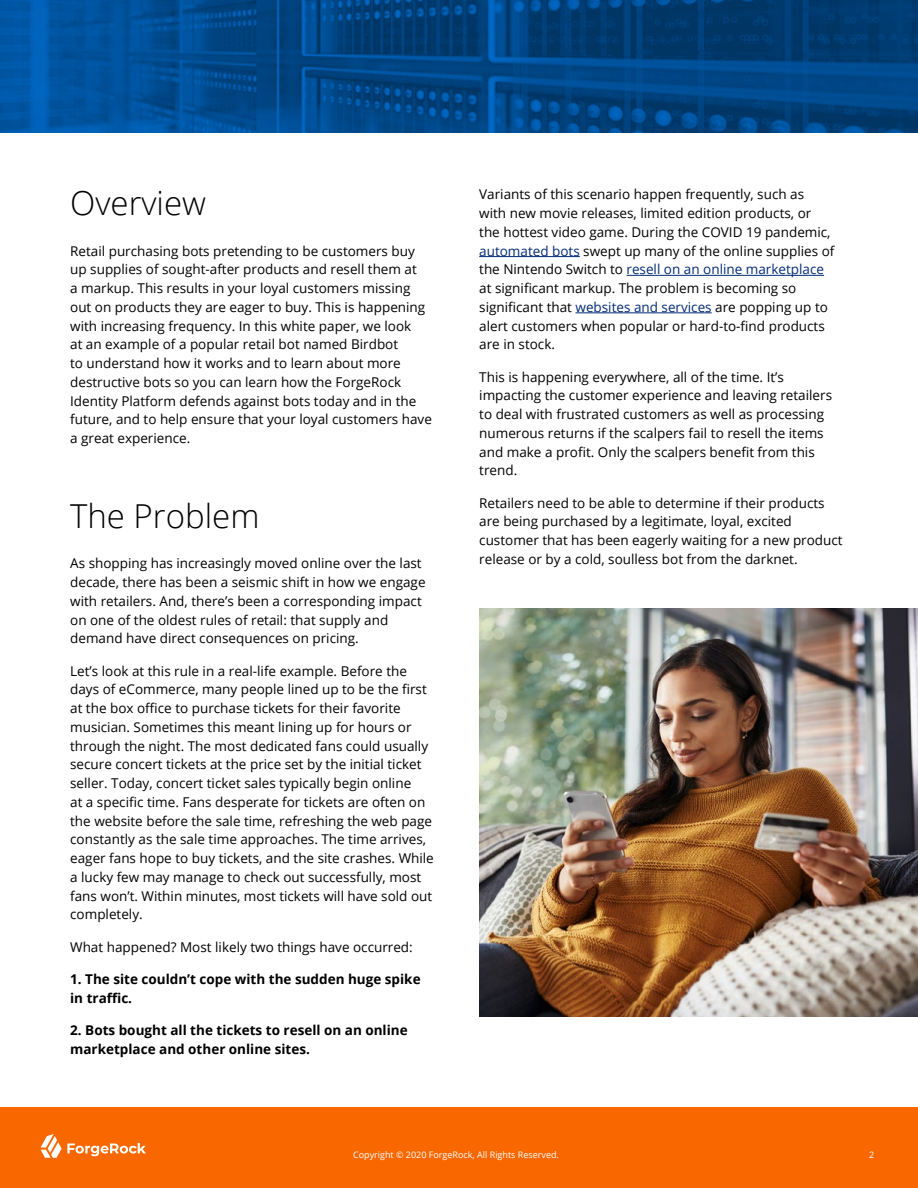
<style>
.page{position:relative;width:918px;height:1188px;background:#fff}
.page>*{position:absolute;margin:0;border:0;box-sizing:border-box;transform-origin:0 0}
.t1{font:300 33px "Open Sans";color:#000}
.t2{font:13.5px/18.8px "Open Sans";color:#000}
.t3{font:700 13.5px/18.8px "Open Sans";color:#000}
.t4{font:9px "Open Sans";color:#fff}
.s1{color:#032b75}
</style>
<div class="page">
<div style="left:0;top:1107px;width:918px;height:81px;background:#f96700"></div>
<svg style="left:41px;top:1134px;width:105px;height:24px"></svg>
<svg style="left:0;top:0;width:918px;height:133px;background:#004787"></svg>
<hr style="left:479px;top:256px;width:101px;height:1px;background:#032b75">
<hr style="left:627px;top:275px;width:197px;height:1px;background:#032b75">
<hr style="left:576px;top:313px;width:136px;height:1px;background:#032b75">
<img style="left:479px;top:608px;width:439px;height:408px">
<h1 class="t1" style="left:70px;top:181px;width:137px">Overview</h1>
<p class="t2" style="left:70px;top:241px;width:363px">Retail purchasing bots pretending to be customers buy up supplies of sought-after products and resell them at<br>a markup. This results in your loyal customers missing out on products they are eager to buy. This is happening with increasing frequency. In this white paper, we look<br>at an example of a popular retail bot named Birdbot<br>to understand how it works and to learn about more destructive bots so you can learn how the ForgeRock Identity Platform defends against bots today and in the future, and to help ensure that your loyal customers have a great experience.</p>
<h1 class="t1" style="left:70px;top:493px;width:191px">The Problem</h1>
<p class="t2" style="left:70px;top:554px;width:357px">As shopping has increasingly moved online over the last decade, there has been a seismic shift in how we engage with retailers. And, there’s been a corresponding impact on one of the oldest rules of retail: that supply and demand have direct consequences on pricing.</p>
<p class="t2" style="left:70px;top:661px;width:365px">Let’s look at this rule in a real-life example. Before the days of eCommerce, many people lined up to be the first at the box office to purchase tickets for their favorite musician. Sometimes this meant lining up for hours or through the night. The most dedicated fans could usually secure concert tickets at the price set by the initial ticket seller. Today, concert ticket sales typically begin online<br>at a specific time. Fans desperate for tickets are often on the website before the sale time, refreshing the web page constantly as the sale time approaches. The time arrives, eager fans hope to buy tickets, and the site crashes. While a lucky few may manage to check out successfully, most fans won’t. Within minutes, most tickets will have sold out completely.</p>
<p class="t2" style="left:70px;top:937px;width:344px">What happened? Most likely two things have occurred:</p>
<p class="t3" style="left:70px;top:969px;width:352px">1. The site couldn’t cope with the sudden huge spike in traffic.</p>
<p class="t3" style="left:70px;top:1020px;width:339px">2. Bots bought all the tickets to resell on an online marketplace and other online sites.</p>
<p class="t2" style="left:479px;top:185px;width:357px">Variants of this scenario happen frequently, such as with new movie releases, limited edition products, or the hottest video game. During the COVID 19 pandemic, <span class="s1">automated bots</span> swept up many of the online supplies of the Nintendo Switch to <span class="s1">resell on an online marketplace </span>at significant markup. The problem is becoming so significant that <span class="s1">websites and services</span> are popping up to alert customers when popular or hard-to-find products are in stock.</p>
<p class="t2" style="left:479px;top:367px;width:354px">This is happening everywhere, all of the time. It’s impacting the customer experience and leaving retailers to deal with frustrated customers as well as processing numerous returns if the scalpers fail to resell the items and make a profit. Only the scalpers benefit from this trend.</p>
<p class="t2" style="left:479px;top:493px;width:365px">Retailers need to be able to determine if their products are being purchased by a legitimate, loyal, excited customer that has been eagerly waiting for a new product release or by a cold, soulless bot from the darknet.</p>
<p class="t4" style="left:353px;top:1148px;width:207px">Copyright © 2020 ForgeRock, All Rights Reserved.</p>
<p class="t4" style="left:869px;top:1149px;width:7px">2</p>
</div>
